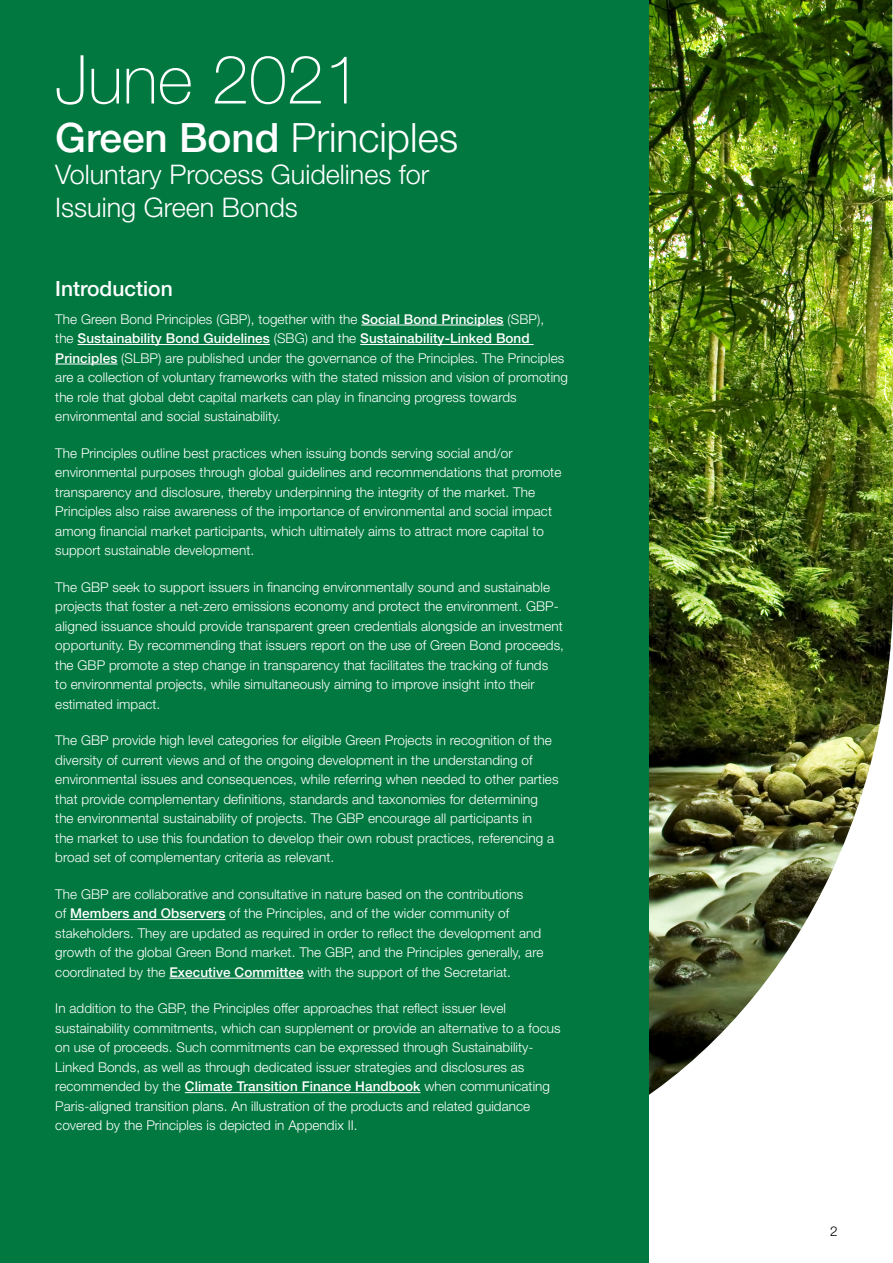
<style>
.page{position:relative;width:893px;height:1263px;background:#fff}
.page>*{position:absolute;margin:0;border:0;box-sizing:border-box;transform-origin:0 0}
.t1{font:100 67.5px "Helvetica Neue LT Std";color:#fff}
.t2{font:300 40.5px "Helvetica Neue LT Std";color:#fff}
.t3{font:300 27px/32.4px "Helvetica Neue LT Std";color:#fff}
.t4{font:500 21px "Helvetica Neue LT Std";color:#fff}
.t5{font:300 13.5px/19.5px "Helvetica Neue LT Std";letter-spacing:.005em;color:#fff}
.t6{font:300 13.5px "Helvetica Neue LT Std";color:#000}
.s1{font-weight:500}
</style>
<div class="page">
<img style="left:648px;top:0;width:245px;height:1140px">
<div style="left:0;top:0;width:648px;height:1263px;background:#007840"></div>
<hr style="left:361px;top:325px;width:143px;height:1px;background:#fff">
<hr style="left:78px;top:344px;width:192px;height:1px;background:#fff">
<hr style="left:360px;top:344px;width:174px;height:1px;background:#fff">
<hr style="left:55px;top:364px;width:62px;height:1px;background:#fff">
<hr style="left:70px;top:919px;width:155px;height:1px;background:#fff">
<hr style="left:169px;top:978px;width:135px;height:1px;background:#fff">
<hr style="left:185px;top:1092px;width:236px;height:1px;background:#fff">
<h1 class="t1" style="left:55px;top:41px;width:308px">June 2021</h1>
<h2 class="t2" style="left:55px;top:113px;width:404px"><span class="s1">Green Bond</span> Principles</h2>
<h3 class="t3" style="left:55px;top:158px;width:376px">Voluntary Process Guidelines for<br>Issuing Green Bonds</h3>
<h3 class="t4" style="left:55px;top:276px;width:119px">Introduction</h3>
<p class="t5" style="left:55px;top:309px;width:514px">The Green Bond Principles (GBP), together with the <span class="s1">Social Bond Principles</span> (SBP),<br>the <span class="s1">Sustainability Bond Guidelines</span> (SBG) and the <span class="s1">Sustainability-Linked Bond Principles</span> (SLBP) are published under the governance of the Principles. The Principles are a collection of voluntary frameworks with the stated mission and vision of promoting the role that global debt capital markets can play in financing progress towards environmental and social sustainability.</p>
<p class="t5" style="left:55px;top:443px;width:508px">The Principles outline best practices when issuing bonds serving social and/or environmental purposes through global guidelines and recommendations that promote transparency and disclosure, thereby underpinning the integrity of the market. The Principles also raise awareness of the importance of environmental and social impact among financial market participants, which ultimately aims to attract more capital to support sustainable development.</p>
<p class="t5" style="left:55px;top:577px;width:510px">The GBP seek to support issuers in financing environmentally sound and sustainable projects that foster a net-zero emissions economy and protect the environment. GBP&shy;aligned issuance should provide transparent green credentials alongside an investment opportunity. By recommending that issuers report on the use of Green Bond proceeds, the GBP promote a step change in transparency that facilitates the tracking of funds<br>to environmental projects, while simultaneously aiming to improve insight into their estimated impact.</p>
<p class="t5" style="left:55px;top:730px;width:505px">The GBP provide high level categories for eligible Green Projects in recognition of the diversity of current views and of the ongoing development in the understanding of environmental issues and consequences, while referring when needed to other parties that provide complementary definitions, standards and taxonomies for determining the environmental sustainability of projects. The GBP encourage all participants in<br>the market to use this foundation to develop their own robust practices, referencing a broad set of complementary criteria as relevant.</p>
<p class="t5" style="left:55px;top:884px;width:490px">The GBP are collaborative and consultative in nature based on the contributions<br>of <span class="s1">Members and Observers</span> of the Principles, and of the wider community of stakeholders. They are updated as required in order to reflect the development and growth of the global Green Bond market. The GBP, and the Principles generally, are coordinated by the <span class="s1">Executive Committee</span> with the support of the Secretariat.</p>
<p class="t5" style="left:55px;top:998px;width:507px">In addition to the GBP, the Principles offer approaches that reflect issuer level sustainability commitments, which can supplement or provide an alternative to a focus on use of proceeds. Such commitments can be expressed through Sustainability-Linked Bonds, as well as through dedicated issuer strategies and disclosures as recommended by the <span class="s1">Climate Transition Finance Handbook</span> when communicating Paris-aligned transition plans. An illustration of the products and related guidance covered by the Principles is depicted in Appendix II.</p>
<p class="t6" style="left:830px;top:1223px;width:9px">2</p>
</div>
